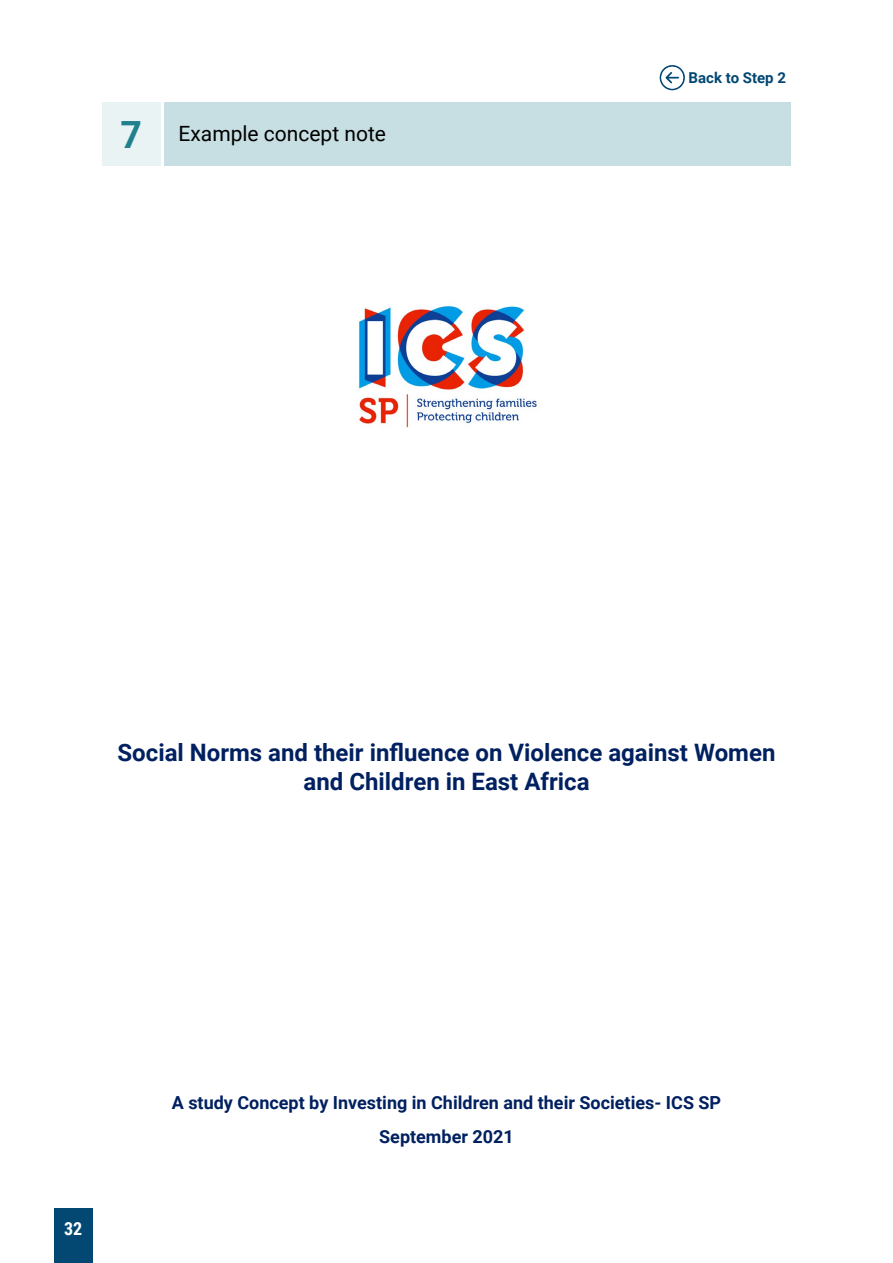
<style>
.page{position:relative;width:893px;height:1263px;background:#fff}
.page>*{position:absolute;margin:0;border:0;box-sizing:border-box;transform-origin:0 0}
.t1{font:700 24px "Roboto";color:#002060}
.t2{font:21px "Roboto";color:#000}
.t3{font:700 18px/33.6px "Roboto";color:#002060;text-align:center}
.t4{font:700 18px "Roboto Condensed";color:#fff}
.t5{font:700 15px "Roboto";color:#034873}
.s1{font-weight:700;font-size:37.5px;color:#20818c}
</style>
<div class="page">
<div style="left:102px;top:102px;width:59px;height:64px;background:#e9f3f4"></div>
<div style="left:164px;top:102px;width:627px;height:64px;background:#c7dfe2"></div>
<svg style="left:660px;top:65px;width:25px;height:25px"></svg>
<img style="left:358px;top:306px;width:179px;height:122px">
<div style="left:54px;top:1209px;width:38px;height:54px;background:#034873"></div>
<p class="t2" style="left:121px;top:119px;width:267px"><span class="s1">7</span> Example concept note</p>
<p class="t5" style="left:689px;top:67px;width:99px">Back to Step 2</p>
<p class="t1" style="left:117px;top:736px;width:659px">Social Norms and their influence on Violence against Women</p>
<p class="t1" style="left:304px;top:764px;width:287px">and Children in East Africa</p>
<p class="t4" style="left:64px;top:1216px;width:20px">32</p>
<p class="t3" style="left:172px;top:1085px;width:551px">A study Concept by Investing in Children and their Societies- ICS SP<br>September 2021</p>
</div>
